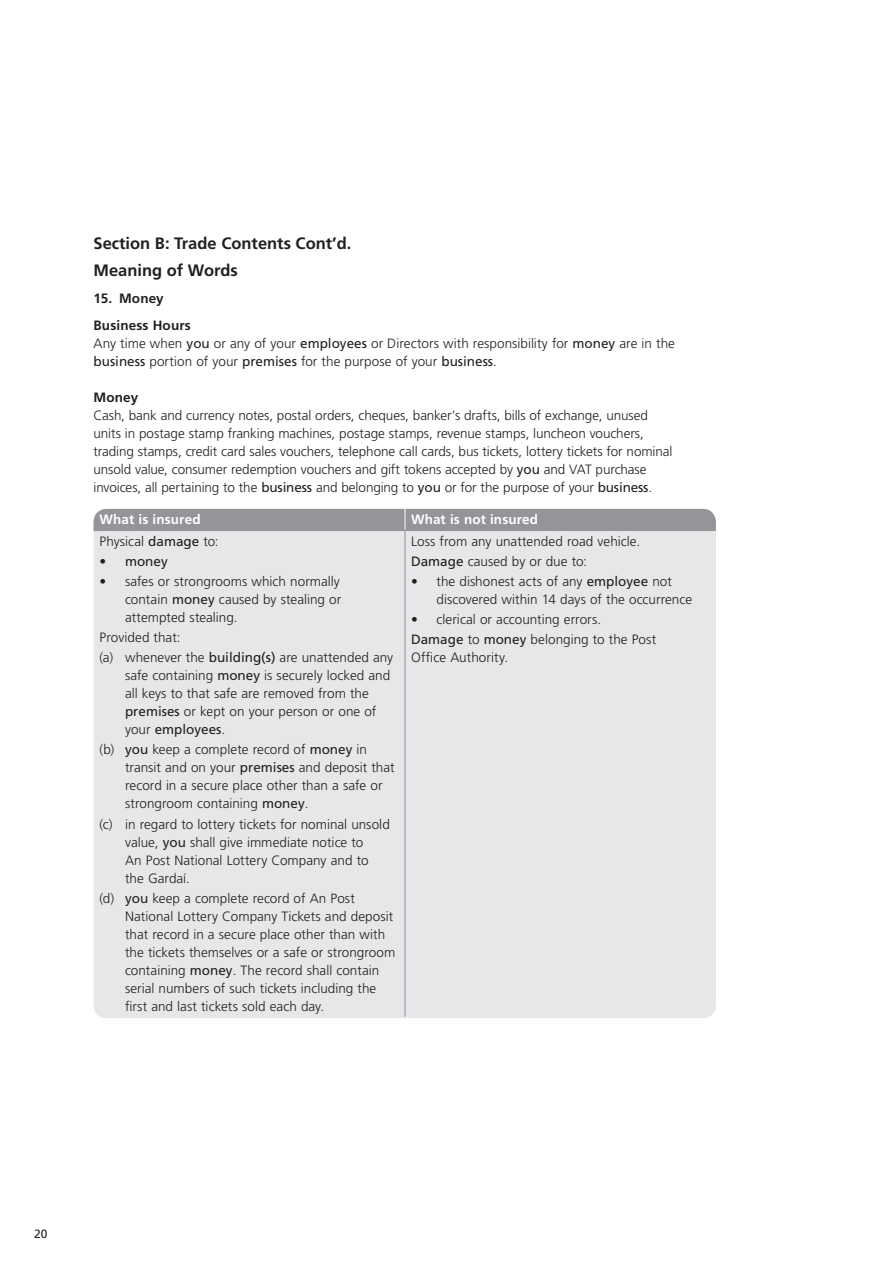
<style>
.page{position:relative;width:893px;height:1263px;background:#fff}
.page>*{position:absolute;margin:0;border:0;box-sizing:border-box;transform-origin:0 0}
.t1{font:700 16.5px/27px "Frutiger LT Std";color:#231f20}
.t2{font:300 13.5px/18px "Frutiger LT Std";color:#231f20}
.t3{font:700 13.5px "Frutiger LT Std";letter-spacing:.005em;color:#fff}
.t4{font:700 13.5px/27px "Frutiger LT Std";letter-spacing:.01em;color:#231f20}
.t5{font:13.5px "Frutiger LT Std";color:#231f20}
.t6{font:12px "Frutiger LT Std";color:#231f20}
.s1{font-weight:400}
.s2{font-weight:300}
</style>
<div class="page">
<div style="left:94px;top:509px;width:622px;height:509px;background:#e6e7e9;border-radius:13px"></div>
<hr style="left:405px;top:530px;width:1px;height:487px;background:#939598">
<div style="left:94px;top:508px;width:622px;height:23px;background:#939598"></div>
<p class="t1" style="left:94px;top:230px;width:259px">Section B: Trade Contents Cont’d.<br>Meaning of Words</p>
<p class="t4" style="left:94px;top:285px;width:99px">15. Money<br>Business Hours</p>
<p class="t2" style="left:94px;top:335px;width:583px">Any time when <span class="s1">you</span> or any of your <span class="s1">employees</span> or Directors with responsibility for <span class="s1">money</span> are in the <span class="s1">business</span> portion of your <span class="s1">premises</span> for the purpose of your <span class="s1">business</span>.</p>
<p class="t4" style="left:94px;top:384px;width:46px">Money</p>
<p class="t2" style="left:94px;top:407px;width:580px">Cash, bank and currency notes, postal orders, cheques, banker’s drafts, bills of exchange, unused units in postage stamp franking machines, postage stamps, revenue stamps, luncheon vouchers, trading stamps, credit card sales vouchers, telephone call cards, bus tickets, lottery tickets for nominal unsold value, consumer redemption vouchers and gift tokens accepted by <span class="s1">you</span> and VAT purchase invoices, all pertaining to the <span class="s1">business</span> and belonging to <span class="s1">you</span> or for the purpose of your <span class="s1">business</span>.</p>
<p class="t3" style="left:100px;top:511px;width:103px">What is insured</p>
<p class="t3" style="left:411px;top:511px;width:129px">What is not insured</p>
<p class="t2" style="left:100px;top:532px;width:121px">Physical <span class="s1">damage</span> to:</p>
<p class="t5" style="left:100px;top:553px;width:70px"><span class="s2">•</span> money</p>
<p class="t2" style="left:125px;top:572px;width:218px;text-align:justify;text-indent:-26px">• safes or strongrooms which normally contain <span class="s1">money</span> caused by stealing or attempted stealing.</p>
<p class="t2" style="left:100px;top:628px;width:295px;line-height:20.1px">Provided that:<br>(a) whenever the <span class="s1">building(s)</span> are unattended any</p>
<p class="t2" style="left:125px;top:667px;width:267px">safe containing <span class="s1">money</span> is securely locked and all keys to that safe are removed from the <span class="s1">premises</span> or kept on your person or one of your <span class="s1">employees</span>.</p>
<p class="t2" style="left:125px;top:741px;width:271px;text-indent:-26px">(b) <span class="s1">you</span> keep a complete record of <span class="s1">money</span> in transit and on your <span class="s1">premises</span> and deposit that record in a secure place other than a safe or strongroom containing <span class="s1">money</span>.</p>
<p class="t2" style="left:125px;top:815px;width:266px;text-indent:-26px">(c) in regard to lottery tickets for nominal unsold value, <span class="s1">you</span> shall give immediate notice to<br>An Post National Lottery Company and to the Gardaí.</p>
<p class="t2" style="left:125px;top:889px;width:272px;text-indent:-26px">(d) <span class="s1">you</span> keep a complete record of An Post National Lottery Company Tickets and deposit that record in a secure place other than with the tickets themselves or a safe or strongroom containing <span class="s1">money</span>. The record shall contain serial numbers of such tickets including the first and last tickets sold each day.</p>
<p class="t2" style="left:411px;top:531px;width:231px;line-height:20.1px">Loss from any unattended road vehicle.<br><span class="s1">Damage</span> caused by or due to:</p>
<p class="t2" style="left:437px;top:572px;width:257px;text-indent:-26px">• the dishonest acts of any <span class="s1">employee</span> not discovered within 14 days of the occurrence</p>
<p class="t2" style="left:411px;top:609px;width:247px;line-height:20.1px">• clerical or accounting errors.<br><span class="s1">Damage</span> to <span class="s1">money</span> belonging to the Post</p>
<p class="t2" style="left:411px;top:649px;width:99px">Office Authority.</p>
<p class="t6" style="left:34px;top:1227px;width:15px">20</p>
</div>
